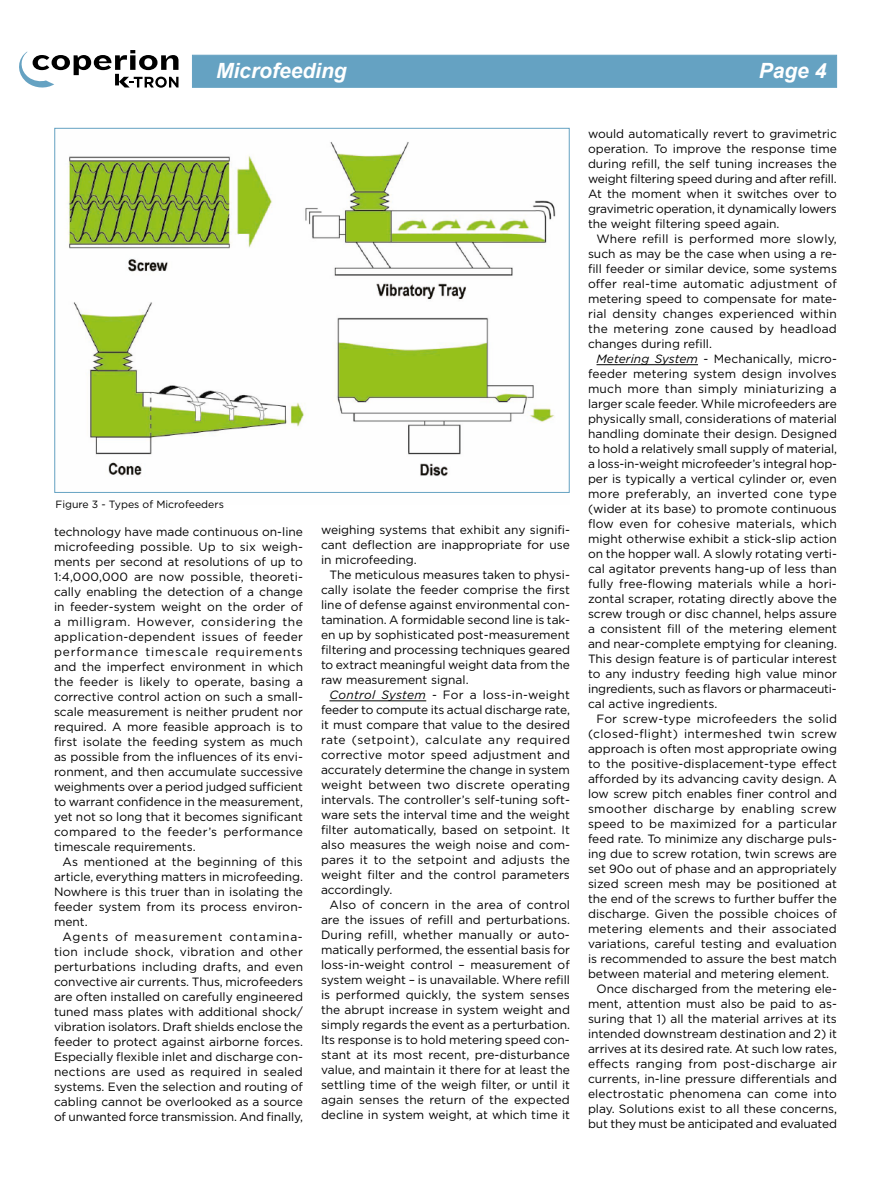
<style>
.page{position:relative;width:891px;height:1188px;background:#fff}
.page>*{position:absolute;margin:0;border:0;box-sizing:border-box;transform-origin:0 0}
.t1{font:italic 700 21px "Arial";color:#fff}
.t2{font:12px/15px "Gotham";color:#000;text-align:justify}
.t3{font:12px "Gotham";letter-spacing:.03em;color:#000}
.t4{font:12px "Gotham";letter-spacing:.02em;color:#000}
.t5{font:10.5px "Gotham";color:#000}
.s1{font-style:italic}
</style>
<div class="page">
<div style="left:192px;top:55px;width:645px;height:33px;background:#65a2c2;border:1px solid #65a2c2"></div>
<svg style="left:19px;top:50px;width:159px;height:38px"></svg>
<hr style="left:330px;top:701px;width:96px;height:1px;background:#000">
<hr style="left:597px;top:364px;width:101px;height:1px;background:#000">
<img style="left:68px;top:142px;width:488px;height:335px">
<h1 class="t1" style="left:216px;top:57px;width:132px">Microfeeding</h1>
<h1 class="t1" style="left:759px;top:57px;width:69px">Page 4</h1>
<p class="t5" style="left:55px;top:498px;width:170px">Figure 3 - Types of Microfeeders</p>
<p class="t2" style="left:54px;top:524px;width:251px">technology have made continuous on-line microfeeding possible. Up to six weigh&shy;ments per second at resolutions of up to 1:4,000,000 are now possible, theoreti&shy;cally enabling the detection of a change in feeder-system weight on the order of a milligram. However, considering the application-dependent issues of feeder performance timescale requirements and the imperfect environment in which the feeder is likely to operate, basing a corrective control action on such a small&shy;scale measurement is neither prudent nor required. A more feasible approach is to first isolate the feeding system as much as possible from the influences of its envi&shy;ronment, and then accumulate successive weighments over a period judged sufficient to warrant confidence in the measurement, yet not so long that it becomes significant compared to the feeder’s performance timescale requirements.</p>
<p class="t2" style="left:54px;top:854px;width:251px;text-indent:9px">As mentioned at the beginning of this article, everything matters in microfeeding.<br>Nowhere is this truer than in isolating the feeder system from its process environ&shy;ment.</p>
<p class="t2" style="left:54px;top:929px;width:251px;text-indent:9px">Agents of measurement contamina&shy;tion include shock, vibration and other perturbations including drafts, and even convective air currents. Thus, microfeeders are often installed on carefully engineered tuned mass plates with additional shock/ vibration isolators. Draft shields enclose the feeder to protect against airborne forces.<br>Especially flexible inlet and discharge con&shy;nections are used as required in sealed systems. Even the selection and routing of cabling cannot be overlooked as a source of unwanted force transmission. And finally,</p>
<p class="t2" style="left:321px;top:522px;width:250px">weighing systems that exhibit any signifi&shy;cant deflection are inappropriate for use in microfeeding.</p>
<p class="t2" style="left:321px;top:567px;width:251px;text-indent:9px">The meticulous measures taken to physi&shy;cally isolate the feeder comprise the first line of defense against environmental con&shy;tamination. A formidable second line is tak&shy;en up by sophisticated post-measurement filtering and processing techniques geared to extract meaningful weight data from the raw measurement signal.</p>
<p class="t2" style="left:321px;top:687px;width:251px;text-indent:9px"><span class="s1">Control System</span> - For a loss-in-weight feeder to compute its actual discharge rate, it must compare that value to the desired rate (setpoint), calculate any required corrective motor speed adjustment and accurately determine the change in system weight between two discrete operating intervals. The controller’s self-tuning soft&shy;ware sets the interval time and the weight filter automatically, based on setpoint. It also measures the weigh noise and com&shy;pares it to the setpoint and adjusts the weight filter and the control parameters accordingly.</p>
<p class="t2" style="left:321px;top:897px;width:251px;text-indent:9px">Also of concern in the area of control are the issues of refill and perturbations.<br>During refill, whether manually or auto&shy;matically performed, the essential basis for loss-in-weight control – measurement of system weight – is unavailable. Where refill is performed quickly, the system senses the abrupt increase in system weight and simply regards the event as a perturbation.<br>Its response is to hold metering speed con&shy;stant at its most recent, pre-disturbance value, and maintain it there for at least the settling time of the weigh filter, or until it again senses the return of the expected decline in system weight, at which time it</p>
<p class="t2" style="left:588px;top:126px;width:251px">would automatically revert to gravimetric operation. To improve the response time during refill, the self tuning increases the weight filtering speed during and after refill.<br>At the moment when it switches over to gravimetric operation, it dynamically lowers the weight filtering speed again.</p>
<p class="t2" style="left:588px;top:231px;width:251px;text-indent:9px">Where refill is performed more slowly, such as may be the case when using a re&shy;fill feeder or similar device, some systems offer real-time automatic adjustment of metering speed to compensate for mate&shy;rial density changes experienced within the metering zone caused by headload changes during refill.</p>
<p class="t2" style="left:588px;top:351px;width:251px;text-indent:9px"><span class="s1">Metering System</span> - Mechanically, micro&shy;feeder metering system design involves much more than simply miniaturizing a larger scale feeder. While microfeeders are physically small, considerations of material handling dominate their design. Designed to hold a relatively small supply of material, a loss-in-weight microfeeder’s integral hop&shy;per is typically a vertical cylinder or, even more preferably, an inverted cone type (wider at its base) to promote continuous flow even for cohesive materials, which might otherwise exhibit a stick-slip action on the hopper wall. A slowly rotating verti&shy;cal agitator prevents hang-up of less than fully free-flowing materials while a hori&shy;zontal scraper, rotating directly above the screw trough or disc channel, helps assure a consistent fill of the metering element and near-complete emptying for cleaning.<br>This design feature is of particular interest to any industry feeding high value minor ingredients, such as flavors or pharmaceuti&shy;cal active ingredients.</p>
<p class="t2" style="left:597px;top:711px;width:242px">For screw-type microfeeders the solid</p>
<p class="t3" style="left:588px;top:726px;width:251px">(closed-flight) intermeshed twin screw</p>
<p class="t2" style="left:588px;top:741px;width:250px">approach is often most appropriate owing</p>
<p class="t2" style="left:588px;top:756px;width:250px">to the positive-displacement-type effect</p>
<p class="t2" style="left:588px;top:771px;width:251px">afforded by its advancing cavity design. A</p>
<p class="t2" style="left:588px;top:786px;width:251px">low screw pitch enables finer control and</p>
<p class="t3" style="left:588px;top:801px;width:250px">smoother discharge by enabling screw</p>
<p class="t2" style="left:588px;top:816px;width:250px">speed to be maximized for a particular</p>
<p class="t2" style="left:588px;top:831px;width:250px">feed rate. To minimize any discharge puls-</p>
<p class="t2" style="left:588px;top:846px;width:250px">ing due to screw rotation, twin screws are</p>
<p class="t2" style="left:588px;top:861px;width:251px">set 90o out of phase and an appropriately</p>
<p class="t2" style="left:588px;top:876px;width:251px">sized screen mesh may be positioned at</p>
<p class="t2" style="left:588px;top:891px;width:250px">the end of the screws to further buffer the</p>
<p class="t2" style="left:588px;top:906px;width:251px">discharge. Given the possible choices of</p>
<p class="t2" style="left:588px;top:921px;width:250px">metering elements and their associated</p>
<p class="t2" style="left:588px;top:936px;width:251px">variations, careful testing and evaluation</p>
<p class="t2" style="left:588px;top:951px;width:250px">is recommended to assure the best match</p>
<p class="t2" style="left:588px;top:966px;width:243px">between material and metering element.</p>
<p class="t2" style="left:597px;top:981px;width:242px">Once discharged from the metering ele-</p>
<p class="t2" style="left:588px;top:996px;width:250px">ment, attention must also be paid to as-</p>
<p class="t2" style="left:588px;top:1011px;width:250px">suring that 1) all the material arrives at its</p>
<p class="t2" style="left:588px;top:1026px;width:251px">intended downstream destination and 2) it</p>
<p class="t2" style="left:588px;top:1041px;width:251px">arrives at its desired rate. At such low rates,</p>
<p class="t4" style="left:588px;top:1056px;width:250px">effects ranging from post-discharge air</p>
<p class="t2" style="left:588px;top:1071px;width:251px">currents, in-line pressure differentials and</p>
<p class="t2" style="left:588px;top:1086px;width:251px">electrostatic phenomena can come into</p>
<p class="t2" style="left:588px;top:1101px;width:250px">play. Solutions exist to all these concerns,</p>
<p class="t2" style="left:588px;top:1116px;width:251px">but they must be anticipated and evaluated</p>
</div>
